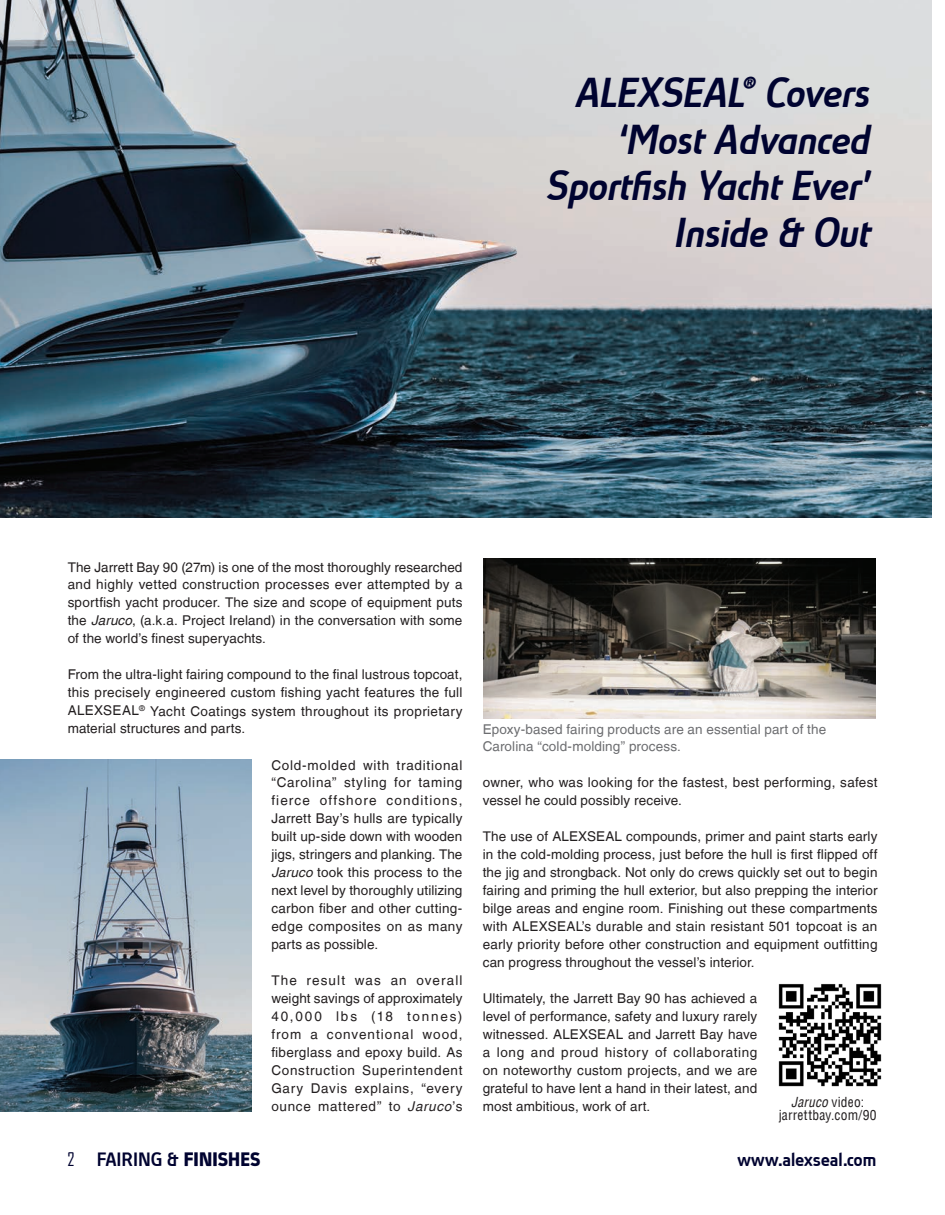
<style>
.page{position:relative;width:945px;height:1215px;background:#fff}
.page>*{position:absolute;margin:0;border:0;box-sizing:border-box;transform-origin:0 0}
.t1{font:italic 500 39px/46.8px "Absolut Pro";letter-spacing:-.015em;color:#000330;text-align:right}
.t2{font:500 18px "Absolut Pro";color:#000330}
.t3{font:18px "Agency FB";color:#000330}
.t4{font:13.5px/18px "Helvetica LT";letter-spacing:.015em;color:#231f20;text-align:justify}
.t5{font:13.5px/18px "Helvetica LT";letter-spacing:.01em;color:#6c6d70}
.t6{font:condensed 13.5px/13.5px "Helvetica LT";letter-spacing:.02em;color:#231f20;text-align:center}
.s1{font-style:italic}
.s2{font-family:"Absolut Pro Boldreduced";font-weight:400}
</style>
<div class="page">
<img style="left:0;top:0;width:932px;height:518px">
<img style="left:484px;top:558px;width:392px;height:161px">
<img style="left:0;top:760px;width:251px;height:352px">
<img style="left:778px;top:984px;width:104px;height:103px">
<h1 class="t1" style="left:548px;top:68px;width:326px">ALEXSEAL<sup>®</sup> Covers ‘Most Advanced<br>Sportfish Yacht Ever’<br>Inside &amp; Out</h1>
<p class="t4" style="left:68px;top:558px;width:396px">The Jarrett Bay 90 (27m) is one of the most thoroughly researched and highly vetted construction processes ever attempted by a sportfish yacht producer. The size and scope of equipment puts the <span class="s1">Jaruco</span>, (a.k.a. Project Ireland) in the conversation with some of the world’s finest superyachts.</p>
<p class="t4" style="left:68px;top:666px;width:396px">From the ultra-light fairing compound to the final lustrous topcoat, this precisely engineered custom fishing yacht features the full ALEXSEAL<sup>®</sup> Yacht Coatings system throughout its proprietary material structures and parts.</p>
<p class="t4" style="left:271px;top:756px;width:193px">Cold-molded with traditional “Carolina” styling for taming fierce offshore conditions, Jarrett Bay’s hulls are typically built up-side down with wooden jigs, stringers and planking. The <span class="s1">Jaruco</span> took this process to the next level by thoroughly utilizing carbon fiber and other cutting&shy;edge composites on as many parts as possible.</p>
<p class="t4" style="left:271px;top:972px;width:193px">The result was an overall weight savings of approximately 40,000 lbs (18 tonnes) from a conventional wood, fiberglass and epoxy build. As Construction Superintendent Gary Davis explains, “every ounce mattered” to <span class="s1">Jaruco</span>’s</p>
<p class="t5" style="left:483px;top:720px;width:345px">Epoxy-based fairing products are an essential part of the<br>Carolina “cold-molding” process.</p>
<p class="t4" style="left:483px;top:774px;width:396px">owner, who was looking for the fastest, best performing, safest vessel he could possibly receive.</p>
<p class="t4" style="left:483px;top:828px;width:396px">The use of ALEXSEAL compounds, primer and paint starts early in the cold-molding process, just before the hull is first flipped off the jig and strongback. Not only do crews quickly set out to begin fairing and priming the hull exterior, but also prepping the interior bilge areas and engine room. Finishing out these compartments with ALEXSEAL’s durable and stain resistant 501 topcoat is an early priority before other construction and equipment outfitting can progress throughout the vessel’s interior.</p>
<p class="t4" style="left:483px;top:990px;width:276px">Ultimately, the Jarrett Bay 90 has achieved a level of performance, safety and luxury rarely witnessed. ALEXSEAL and Jarrett Bay have a long and proud history of collaborating on noteworthy custom projects, and we are grateful to have lent a hand in their latest, and most ambitious, work of art.</p>
<p class="t6" style="left:779px;top:1095px;width:100px"><span class="s1">Jaruco</span> video: jarrettbay.com/90</p>
<h2 class="t3" style="left:68px;top:1148px;width:9px">2</h2>
<h2 class="t2" style="left:98px;top:1147px;width:165px">FAIRING &amp; <span class="s2">FINISHES</span></h2>
<h2 class="t2" style="left:739px;top:1147px;width:140px">www.alexseal.com</h2>
</div>
